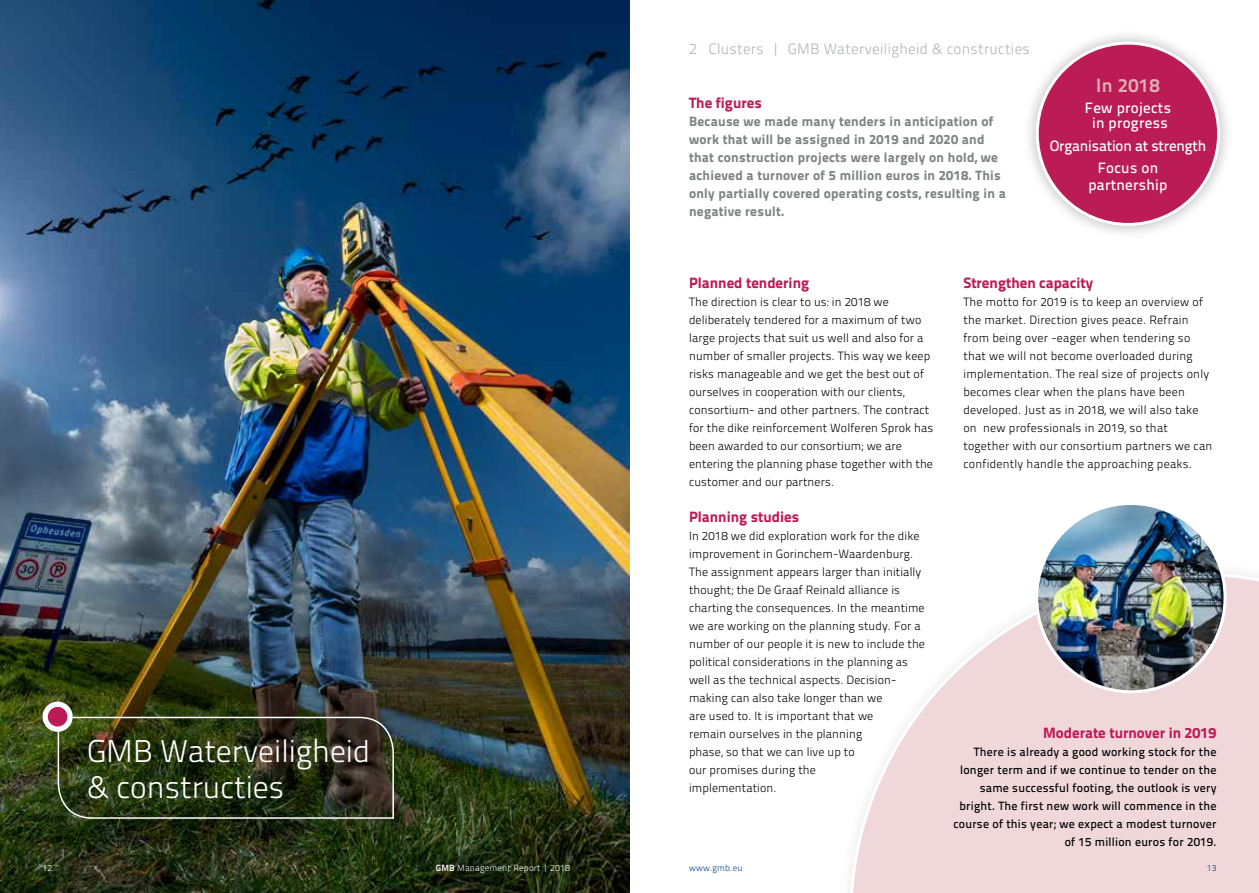
<style>
.page{position:relative;width:1259px;height:893px;background:#fff}
.page>*{position:absolute;margin:0;border:0;box-sizing:border-box;transform-origin:0 0}
.t1{font:300 31.5px/36px "Titillium Text 22 L";color:#fff}
.t2{font:700 19.2px "Titillium Text 22 L";letter-spacing:.02em;color:#e2afb5}
.t3{font:800 15px "Titillium Text 22 L";color:#bb1c55}
.t4{font:300 15px "Titillium Text 22 L";letter-spacing:.02em;color:#b1b3b4}
.t5{font:500 15px/15px "Titillium Text 22 L";letter-spacing:.02em;color:#fff;text-align:center}
.t6{font:500 15px/22.5px "Titillium Text 22 L";letter-spacing:-.01em;color:#fff;text-align:center}
.t7{font:800 13.5px/18px "Titillium Text 22 L";letter-spacing:.02em;color:#808385}
.t8{font:300 12px/18px "Titillium Text 22 L";letter-spacing:.01em;color:#000}
.t9{font:500 12px/18px "Titillium Text 22 L";letter-spacing:.02em;color:#000;text-align:right}
.t10{font:300 9px "Titillium Text 22 L";letter-spacing:.02em;color:#fff}
.t11{font:300 9px "Titillium Text 22 L";letter-spacing:.02em;color:#004489}
.s1{font-weight:700}
</style>
<div class="page">
<img style="left:0;top:0;width:629px;height:893px">
<div style="left:1022px;top:28px;width:212px;height:212px;background:#000;opacity:.3"></div>
<div style="left:1037px;top:43px;width:181px;height:181px;background:#bb1c55;border-radius:50%"></div>
<svg style="left:849px;top:573px;width:410px;height:320px"></svg>
<img style="left:1036px;top:503px;width:189px;height:189px;border-radius:94px">
<svg style="left:57px;top:716px;width:338px;height:103px;background:#31391d"></svg>
<svg style="left:45px;top:704px;width:25px;height:25px"></svg>
<div style="left:43px;top:702px;width:30px;height:30px;border:5px solid #fff;border-radius:50%"></div>
<h1 class="t1" style="left:87px;top:731px;width:285px">GMB Waterveiligheid &amp; constructies</h1>
<p class="t4" style="left:689px;top:38px;width:342px">2 Clusters | GMB Waterveiligheid &amp; constructies</p>
<p class="t3" style="left:689px;top:91px;width:74px">The figures</p>
<p class="t7" style="left:689px;top:111px;width:318px">Because we made many tenders in anticipation of work that will be assigned in 2019 and 2020 and that construction projects were largely on hold, we achieved a turnover of 5 million euros in 2018. This only partially covered operating costs, resulting in a negative result.</p>
<h2 class="t2" style="left:1096px;top:71px;width:65px">In 2018</h2>
<p class="t5" style="left:1085px;top:100px;width:88px">Few projects in progress</p>
<p class="t6" style="left:1049px;top:133px;width:158px">Organisation at strength<br>Focus on</p>
<p class="t5" style="left:1088px;top:176px;width:80px">partnership</p>
<p class="t3" style="left:689px;top:271px;width:122px">Planned tendering</p>
<p class="t8" style="left:689px;top:292px;width:246px">The direction is clear to us: in 2018 we deliberately tendered for a maximum of two large projects that suit us well and also for a number of smaller projects. This way we keep risks manageable and we get the best out of ourselves in cooperation with our clients, consortium- and other partners. The contract for the dike reinforcement Wolferen Sprok has been awarded to our consortium; we are entering the planning phase together with the customer and our partners.</p>
<p class="t3" style="left:689px;top:505px;width:112px">Planning studies</p>
<p class="t8" style="left:689px;top:526px;width:237px">In 2018 we did exploration work for the dike improvement in Gorinchem-Waardenburg.<br>The assignment appears larger than initially thought; the De Graaf Reinald alliance is charting the consequences. In the meantime we are working on the planning study. For a number of our people it is new to include the political considerations in the planning as well as the technical aspects. Decision&shy;making can also take longer than we<br>are used to. It is important that we<br>remain ourselves in the planning<br>phase, so that we can live up to<br>our promises during the<br>implementation.</p>
<p class="t3" style="left:963px;top:271px;width:131px">Strengthen capacity</p>
<p class="t8" style="left:963px;top:292px;width:250px">The motto for 2019 is to keep an overview of the market. Direction gives peace. Refrain from being over -eager when tendering so that we will not become overloaded during implementation. The real size of projects only becomes clear when the plans have been developed. Just as in 2018, we will also take on new professionals in 2019, so that together with our consortium partners we can confidently handle the approaching peaks.</p>
<p class="t3" style="left:1043px;top:721px;width:175px">Moderate turnover in 2019</p>
<p class="t9" style="left:953px;top:742px;width:264px">There is already a good working stock for the longer term and if we continue to tender on the same successful footing, the outlook is very bright. The first new work will commence in the course of this year; we expect a modest turnover of 15 million euros for 2019.</p>
<p class="t10" style="left:43px;top:861px;width:11px">12</p>
<p class="t10" style="left:436px;top:861px;width:136px"><span class="s1">GMB</span> Management Report | 2018</p>
<p class="t11" style="left:689px;top:861px;width:55px">www.gmb.eu</p>
<p class="t11" style="left:1206px;top:861px;width:11px">13</p>
</div>
